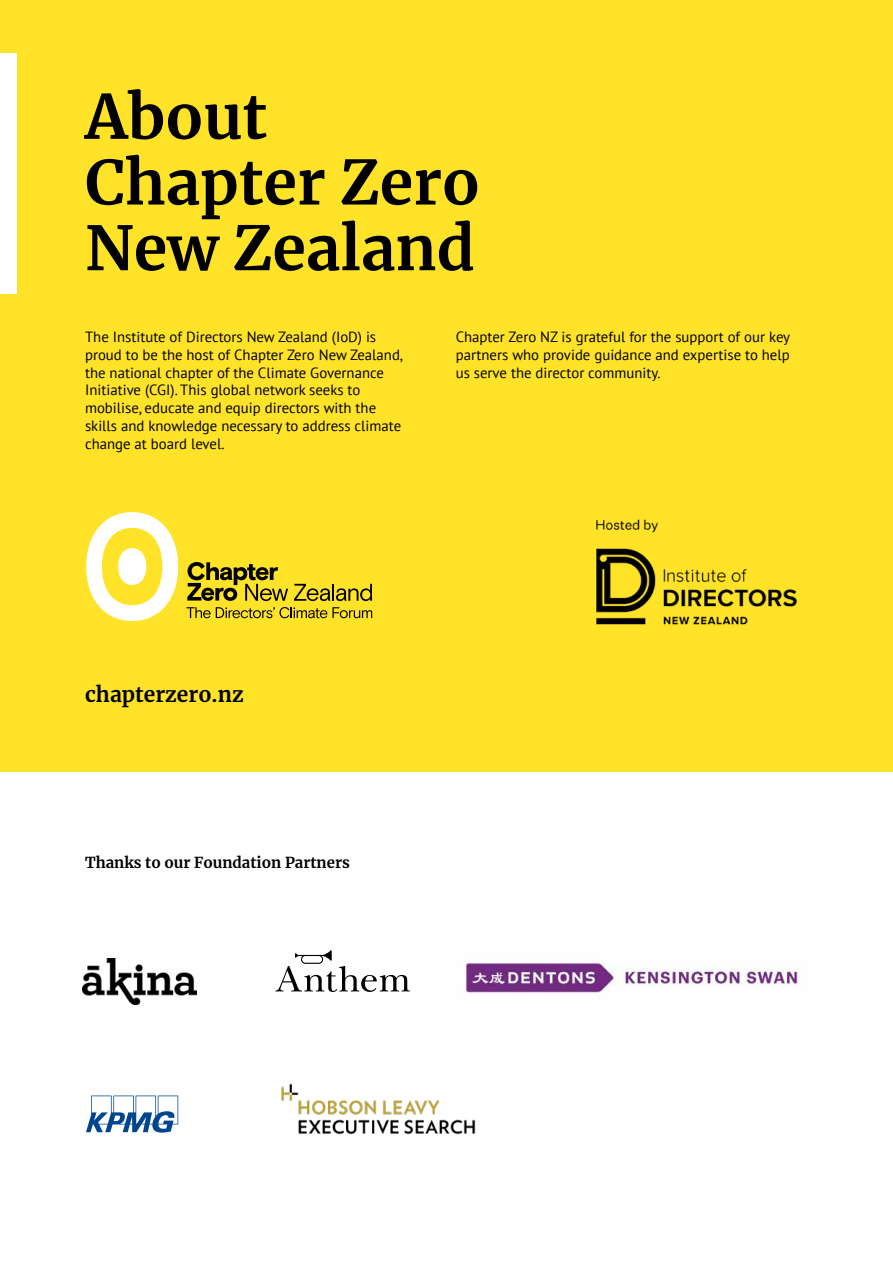
<style>
.page{position:relative;width:893px;height:1263px;background:#fff}
.page>*{position:absolute;margin:0;border:0;box-sizing:border-box;transform-origin:0 0}
.t1{font:700 60.75px/65.7px "Merriweather";color:#000}
.t2{font:700 21px "Merriweather";color:#000}
.t3{font:700 15px "Merriweather";color:#000}
.t4{font:14.85px/17.7px "PT Sans";color:#000}
</style>
<div class="page">
<div style="left:0;top:0;width:893px;height:771px;background:#ffe329"></div>
<img style="left:82px;top:958px;width:114px;height:46px">
<svg style="left:275px;top:950px;width:135px;height:42px"></svg>
<img style="left:465px;top:963px;width:334px;height:35px">
<svg style="left:86px;top:1095px;width:92px;height:37px"></svg>
<img style="left:281px;top:1083px;width:195px;height:52px">
<svg style="left:187px;top:562px;width:101px;height:39px"></svg>
<svg style="left:294px;top:584px;width:78px;height:17px"></svg>
<svg style="left:186px;top:607px;width:186px;height:11px"></svg>
<svg style="left:86px;top:512px;width:92px;height:109px"></svg>
<div style="left:118px;top:548px;width:28px;height:37px;background:#fff;border-radius:50%"></div>
<img style="left:596px;top:519px;width:201px;height:106px">
<div style="left:0;top:54px;width:16px;height:240px;background:#fff"></div>
<h1 class="t1" style="left:85px;top:82px;width:396px">About<br>Chapter Zero<br>New Zealand</h1>
<p class="t4" style="left:85px;top:328px;width:319px">The Institute of Directors New Zealand (IoD) is proud to be the host of Chapter Zero New Zealand, the national chapter of the Climate Governance Initiative (CGI). This global network seeks to mobilise, educate and equip directors with the skills and knowledge necessary to address climate change at board level.</p>
<p class="t4" style="left:456px;top:328px;width:336px;text-align:justify">Chapter Zero NZ is grateful for the support of our key partners who provide guidance and expertise to help us serve the director community.</p>
<h2 class="t2" style="left:85px;top:680px;width:160px">chapterzero.nz</h2>
<p class="t3" style="left:85px;top:852px;width:266px">Thanks to our Foundation Partners</p>
</div>
